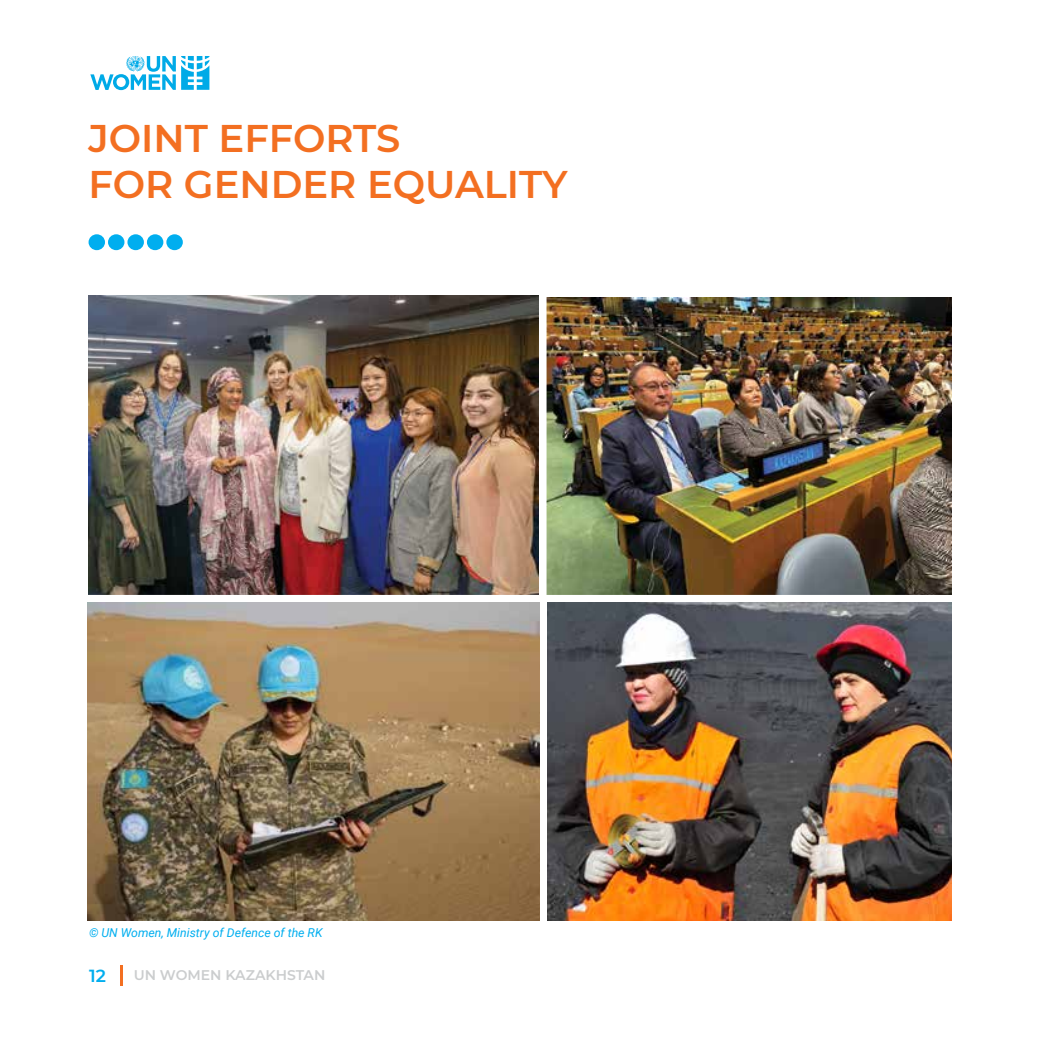
<style>
.page{position:relative;width:1042px;height:1042px;background:#fff}
.page>*{position:absolute;margin:0;border:0;box-sizing:border-box;transform-origin:0 0}
.t1{font:600 38.5px/46.2px "Montserrat";color:#f36f21}
.t2{font:600 17.5px "Montserrat";color:#00aeef}
.t3{font:600 14px "Montserrat";color:#cbcdce}
.t4{font:italic 12.25px "Roboto";color:#00aeef}
</style>
<div class="page">
<svg style="left:90px;top:56px;width:119px;height:34px"></svg>
<hr style="left:120px;top:965px;width:3px;height:20px;background:#f36f21">
<img style="left:88px;top:603px;width:451px;height:317px">
<img style="left:547px;top:603px;width:404px;height:317px">
<img style="left:546px;top:297px;width:406px;height:298px">
<img style="left:89px;top:295px;width:449px;height:300px">
<div style="left:89px;top:234px;width:16px;height:16px;background:#00aeef;border-radius:50%"></div>
<div style="left:147px;top:234px;width:16px;height:16px;background:#00aeef;border-radius:50%"></div>
<div style="left:108px;top:234px;width:16px;height:16px;background:#00aeef;border-radius:50%"></div>
<div style="left:166px;top:234px;width:17px;height:16px;background:#00aeef;border-radius:50%"></div>
<div style="left:127px;top:234px;width:17px;height:16px;background:#00aeef;border-radius:50%"></div>
<h1 class="t1" style="left:89px;top:113px;width:480px">JOINT EFFORTS<br>FOR GENDER EQUALITY</h1>
<p class="t4" style="left:89px;top:924px;width:235px">© UN Women, Ministry of Defence of the RK</p>
<p class="t4" style="left:89px;top:929px;width:227px">© UN Women/Oleg Bitner, UN Kazakhstan</p>
<h2 class="t2" style="left:89px;top:963px;width:19px">01 2</h2>
<p class="t3" style="left:134px;top:965px;width:193px">UN WOMEN KAZAKHSTAN</p>
</div>
